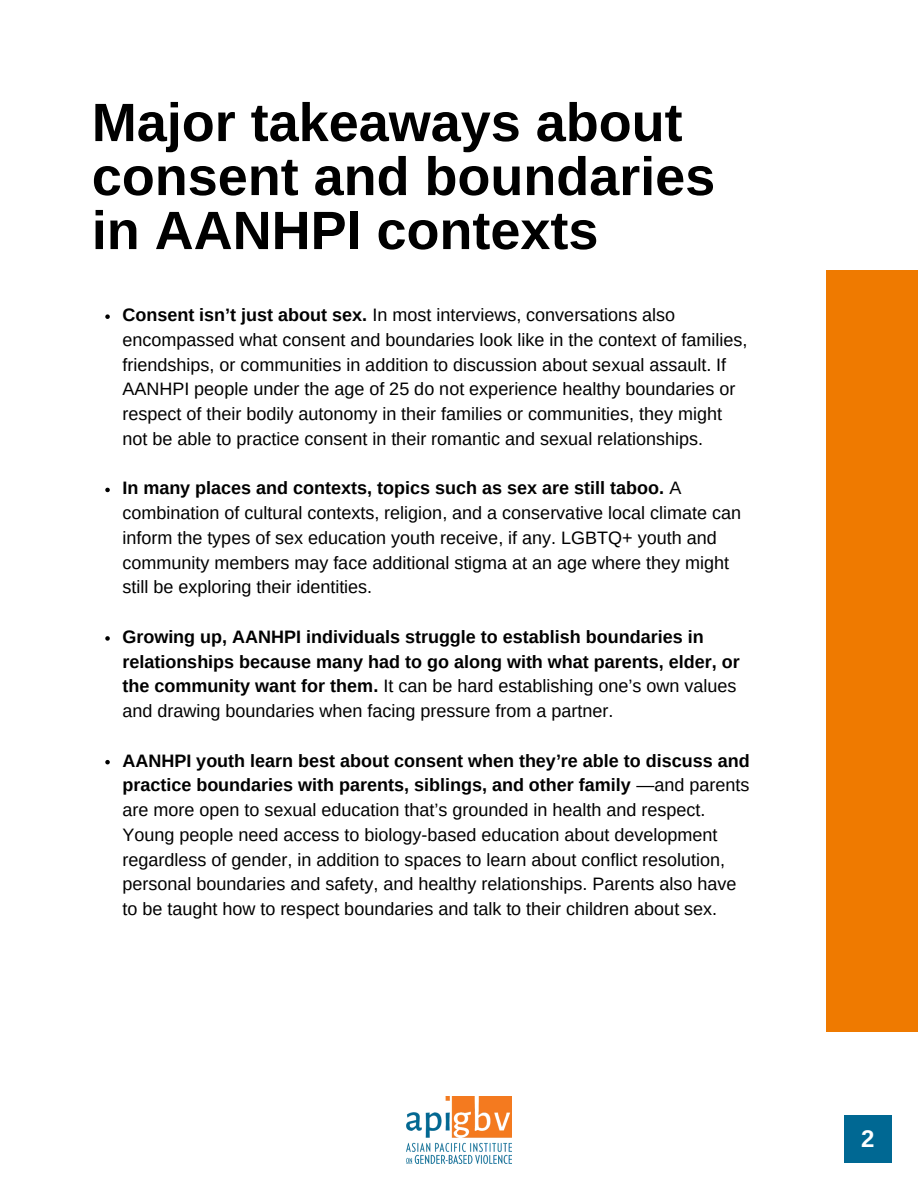
<style>
.page{position:relative;width:918px;height:1188px;background:#fff}
.page>*{position:absolute;margin:0;border:0;box-sizing:border-box;transform-origin:0 0}
.t1{font:700 54px/54px "Arimo";color:#000}
.t2{font:700 24px "Arimo";color:#fff}
.t3{font:18px/24.8px "Arimo";color:#000}
.t4{font:700 18px/24.8px "Arimo";color:#000}
.s1{font-weight:700}
.s2{font-weight:400}
</style>
<div class="page">
<div style="left:826px;top:270px;width:92px;height:762px;background:#ef7a00"></div>
<svg style="left:105px;top:314px;width:5px;height:5px"></svg>
<svg style="left:105px;top:488px;width:5px;height:4px"></svg>
<svg style="left:105px;top:636px;width:5px;height:5px"></svg>
<svg style="left:105px;top:760px;width:5px;height:4px"></svg>
<img style="left:407px;top:1096px;width:105px;height:68px">
<div style="left:844px;top:1115px;width:48px;height:48px;background:#006893"></div>
<h1 class="t1" style="left:92px;top:95px;width:625px">Major takeaways about consent and boundaries in AANHPI contexts</h1>
<p class="t3" style="left:122px;top:303px;width:626px"><span class="s1">Consent isn’t just about sex.</span> In most interviews, conversations also encompassed what consent and boundaries look like in the context of families, friendships, or communities in addition to discussion about sexual assault. If AANHPI people under the age of 25 do not experience healthy boundaries or respect of their bodily autonomy in their families or communities, they might not be able to practice consent in their romantic and sexual relationships.</p>
<p class="t3" style="left:122px;top:476px;width:620px"><span class="s1">In many places and contexts, topics such as sex are still taboo.</span> A combination of cultural contexts, religion, and a conservative local climate can inform the types of sex education youth receive, if any. LGBTQ+ youth and community members may face additional stigma at an age where they might still be exploring their identities.</p>
<p class="t4" style="left:122px;top:624px;width:619px">Growing up, AANHPI individuals struggle to establish boundaries in relationships because many had to go along with what parents, elder, or the community want for them. <span class="s2">It can be hard establishing one’s own values and drawing boundaries when facing pressure from a partner.</span></p>
<p class="t3" style="left:122px;top:748px;width:629px"><span class="s1">AANHPI youth learn best about consent when they’re able to discuss and practice boundaries with parents, siblings, and other family</span> —and parents are more open to sexual education that’s grounded in health and respect.<br>Young people need access to biology-based education about development regardless of gender, in addition to spaces to learn about conflict resolution, personal boundaries and safety, and healthy relationships. Parents also have to be taught how to respect boundaries and talk to their children about sex.</p>
<h2 class="t2" style="left:861px;top:1125px;width:15px">2</h2>
</div>
